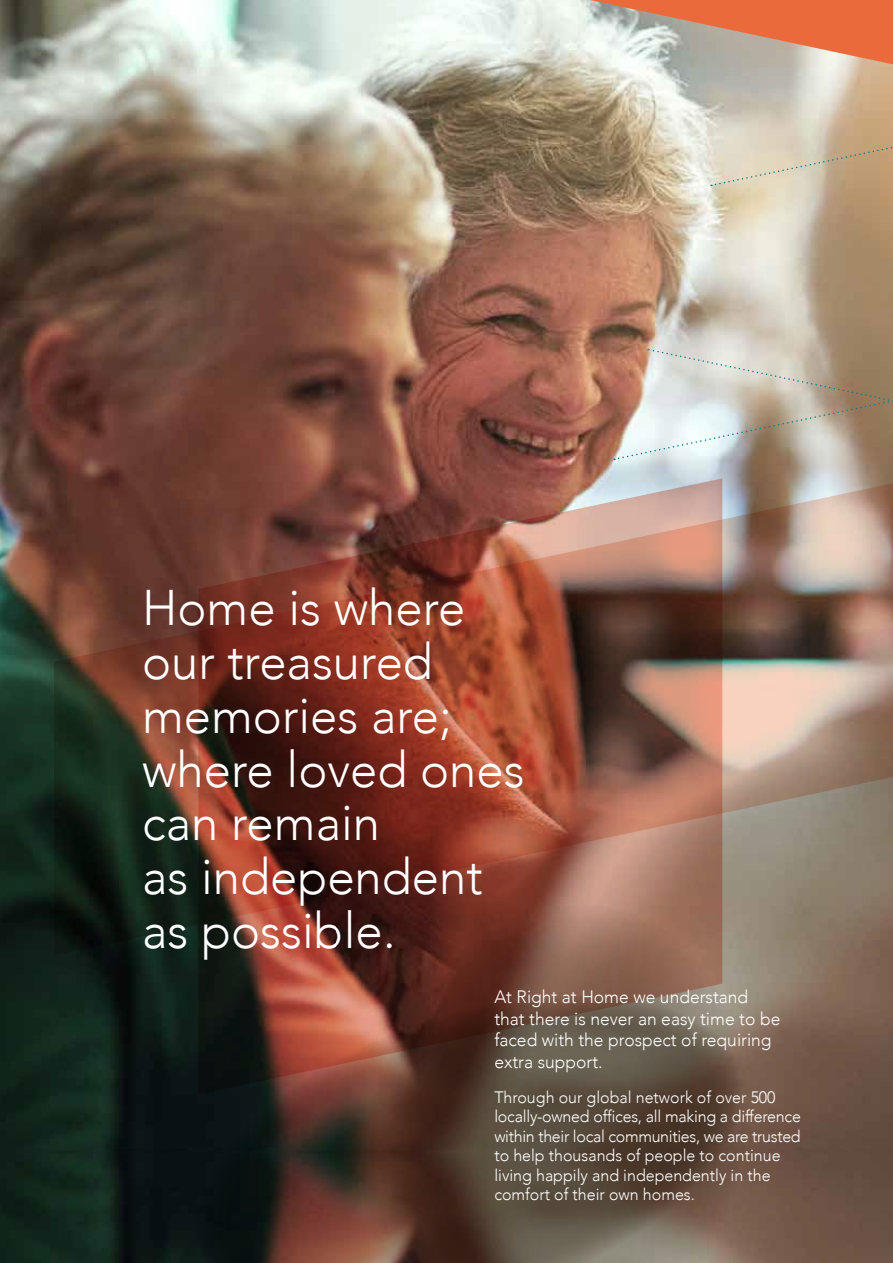
<style>
.page{position:relative;width:893px;height:1263px;background:#fff}
.page>*{position:absolute;margin:0;border:0;box-sizing:border-box;transform-origin:0 0}
.t1{font:300 49.95px/53.7px "Avenir";color:#fff}
.t2{font:300 18px/21.8px "Avenir";color:#fff}
.t3{font:300 16.5px/19.5px "Avenir";color:#fff}
</style>
<div class="page">
<img style="left:0;top:0;width:893px;height:1263px">
<img style="left:54px;top:472px;width:839px;height:483px">
<img style="left:198px;top:478px;width:524px;height:489px">
<svg style="left:590px;top:0;width:303px;height:64px;background:#d6977b"></svg>
<svg style="left:336px;top:880px;width:438px;height:383px;background:#7d5244"></svg>
<svg style="left:170px;top:967px;width:597px;height:296px;background:#584136"></svg>
<svg style="left:711px;top:146px;width:182px;height:40px;background:#d0c0a5"></svg>
<svg style="left:614px;top:348px;width:279px;height:112px;background:#c2b7aa"></svg>
<h1 class="t1" style="left:142px;top:581px;width:384px">Home is where our treasured memories are; where loved ones can remain<br>as independent as possible.</h1>
<p class="t2" style="left:494px;top:986px;width:288px">At Right at Home we understand that there is never an easy time to be faced with the prospect of requiring extra support.</p>
<p class="t3" style="left:494px;top:1087px;width:308px">Through our global network of over 500 locally-owned offices, all making a difference within their local communities, we are trusted to help thousands of people to continue living happily and independently in the comfort of their own homes.</p>
</div>
